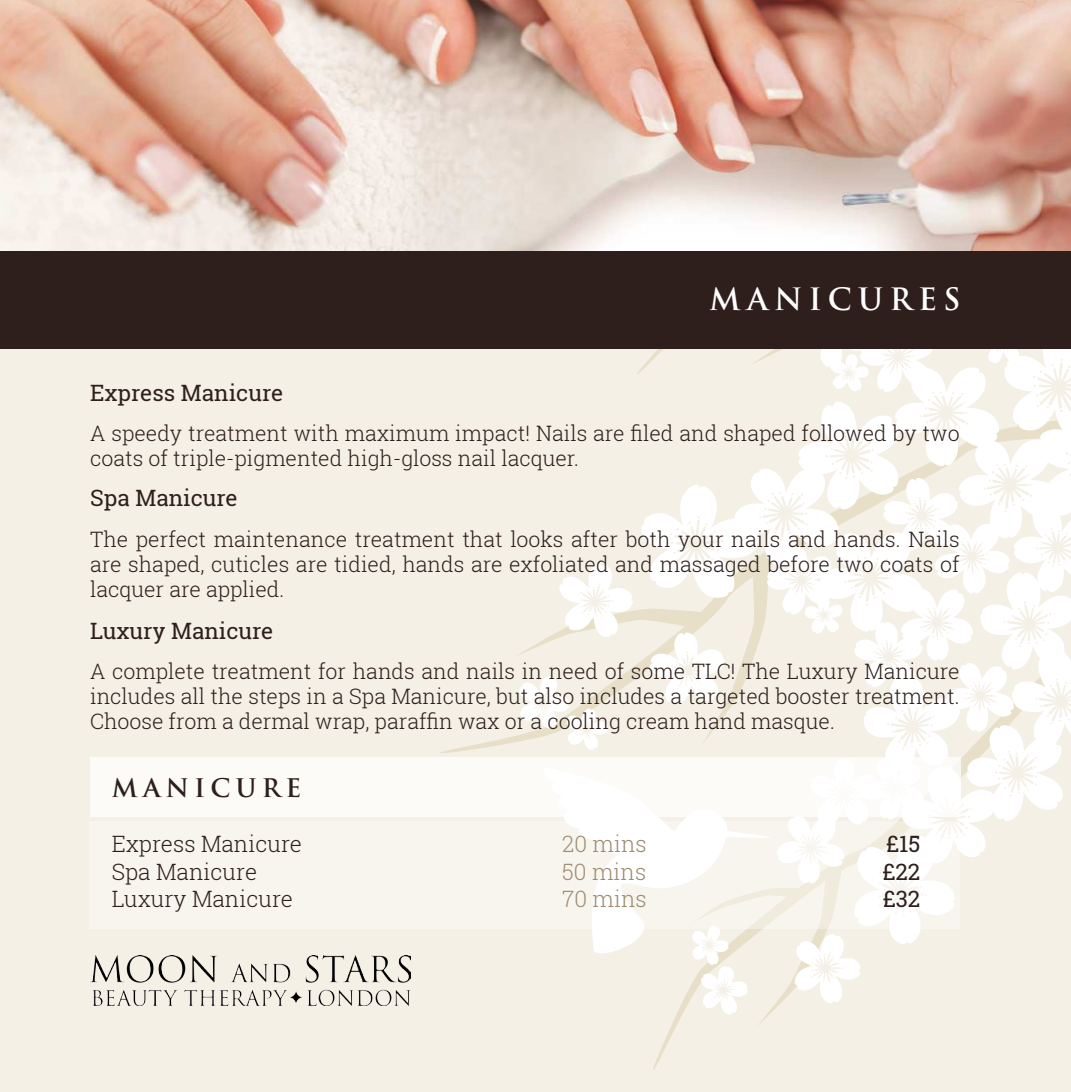
<style>
.page{position:relative;width:1071px;height:1092px;background:#fff}
.page>*{position:absolute;margin:0;border:0;box-sizing:border-box;transform-origin:0 0}
.t1{font:700 30px "Trajan Pro";letter-spacing:.2em;color:#fff}
.t2{font:700 25px "Trajan Pro";letter-spacing:.2em;color:#2e1f1c}
.t3{font:22.5px "Roboto Slab";color:#2e1f1c}
.t4{font:300 22.5px "Roboto Slab";color:#2e1f1c}
.t5{font:300 22.5px "Roboto Slab";color:#9e8c71}
.t6{font:300 21.25px/25px "Roboto Slab";color:#2e1f1c;text-align:justify}
</style>
<div class="page">
<div style="left:0;top:0;width:1070px;height:1091px;background:#f4f0e6"></div>
<svg style="left:518px;top:349px;width:552px;height:667px"></svg>
<img style="left:90px;top:955px;width:321px;height:50px">
<img style="left:0;top:0;width:1070px;height:251px">
<div style="left:0;top:251px;width:1070px;height:98px;background:#2e1f1c"></div>
<svg style="left:518px;top:821px;width:441px;height:107px;fill:#f8f5ef"></svg>
<div style="left:90px;top:757px;width:870px;height:59px;background:#fcfbf8"></div>
<h1 class="t1" style="left:709px;top:282px;width:252px">MANICURES</h1>
<p class="t3" style="left:90px;top:384px;width:194px">Express Manicure</p>
<p class="t6" style="left:90px;top:423px;width:870px">A speedy treatment with maximum impact! Nails are iled and shaped followed by two coats of triple-pigmented high-gloss nail lacquer.</p>
<p class="t3" style="left:90px;top:489px;width:149px">Spa Manicure</p>
<p class="t6" style="left:90px;top:528px;width:870px">The perfect maintenance treatment that looks after both your nails and hands. Nails are shaped, cuticles are tidied, hands are exfoliated and massaged before two coats of lacquer are applied.</p>
<p class="t3" style="left:90px;top:621px;width:185px">Luxury Manicure</p>
<p class="t6" style="left:90px;top:660px;width:870px">A complete treatment for hands and nails in need of some TLC! The Luxury Manicure includes all the steps in a Spa Manicure, but also includes a targeted booster treatment.<br>Choose from a dermal wrap, parafin wax or a cooling cream hand masque.</p>
<p class="t2" style="left:112px;top:773px;width:191px">MANICURE</p>
<p class="t4" style="left:112px;top:834px;width:192px">Express Manicure</p>
<p class="t5" style="left:562px;top:834px;width:86px">20 mins</p>
<p class="t3" style="left:885px;top:834px;width:36px">£15</p>
<p class="t4" style="left:112px;top:861px;width:147px">Spa Manicure</p>
<p class="t5" style="left:562px;top:861px;width:86px">50 mins</p>
<p class="t3" style="left:882px;top:862px;width:39px">£22</p>
<p class="t4" style="left:112px;top:889px;width:183px">Luxury Manicure</p>
<p class="t5" style="left:562px;top:889px;width:86px">70 mins</p>
<p class="t3" style="left:882px;top:889px;width:39px">£32</p>
</div>
